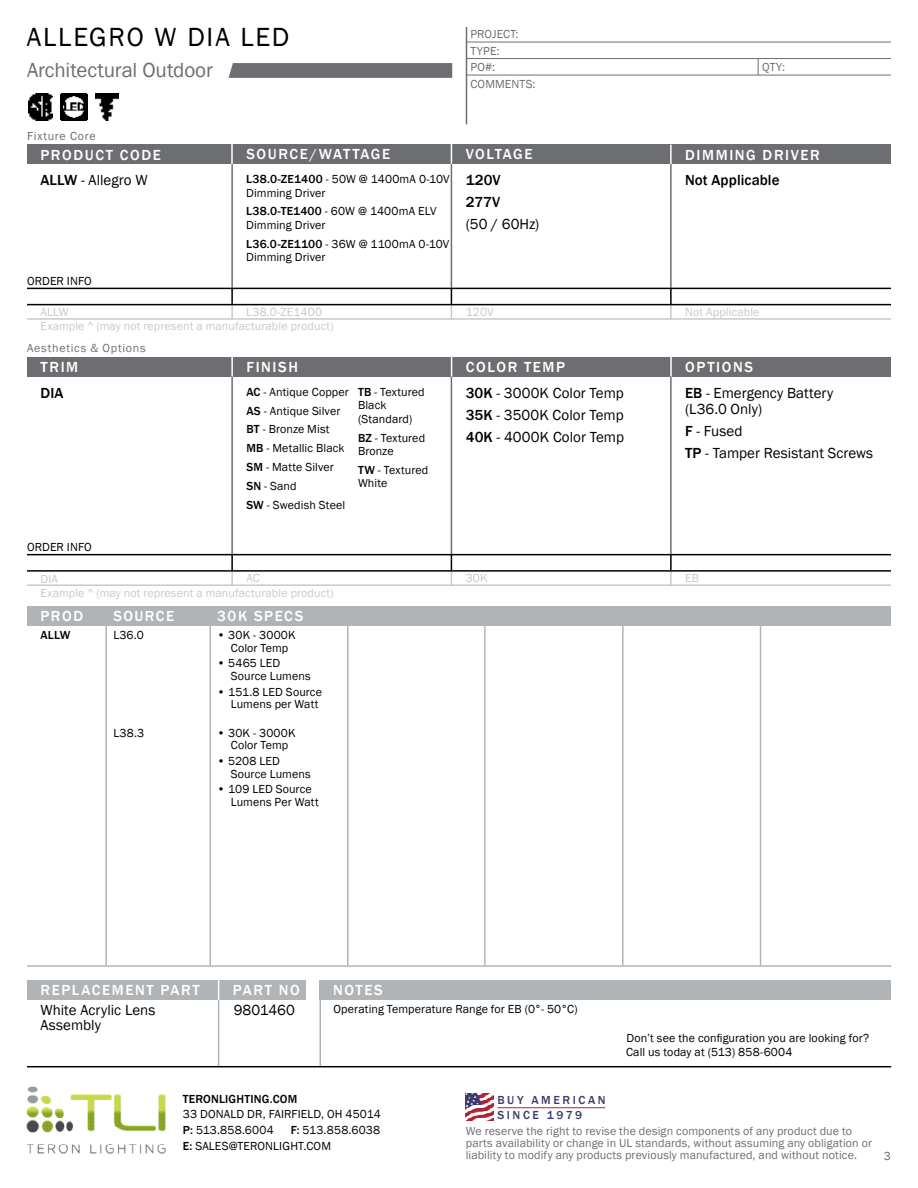
<style>
.page{position:relative;width:918px;height:1188px;background:#fff}
.page>*{position:absolute;margin:0;border:0;box-sizing:border-box;transform-origin:0 0}
.t1{font:27px "Franklin Gothic";letter-spacing:.065em;color:#000}
.t2{font:21px "Franklin Gothic";letter-spacing:-.005em;color:#6d6e71}
.t3{font:15px/21.9px "Franklin Gothic";color:#000}
.t4{font:500 15px "Franklin Gothic";letter-spacing:.105em;color:#fff}
.t5{font:500 15px/21.9px "Franklin Gothic";letter-spacing:.005em;color:#000}
.t6{font:12px/13.5px "Franklin Gothic";letter-spacing:.01em;color:#000}
.t7{font:12px/12px "Franklin Gothic";letter-spacing:.01em;color:#6d6e71}
.t8{font:12px "Franklin Gothic";letter-spacing:.01em;color:#c8c9cb}
.t9{font:500 12px "Franklin Gothic";letter-spacing:.015em;color:#000}
.t10{font:500 12px/15px "Franklin Gothic";letter-spacing:.215em;color:#3d3b6e}
.t11{font:12px "Franklin Gothic";letter-spacing:.065em;color:#6d6e71}
.t12{font:12px "Franklin Gothic";letter-spacing:.06em;color:#6d6e71}
.s1{font-weight:500}
</style>
<div class="page">
<hr style="left:218px;top:997px;width:1px;height:70px;background:#b1b4b6">
<hr style="left:231px;top:370px;width:2px;height:185px;background:#6d6e71">
<hr style="left:670px;top:370px;width:2px;height:185px;background:#6d6e71">
<hr style="left:451px;top:370px;width:1px;height:185px;background:#6d6e71">
<hr style="left:231px;top:158px;width:2px;height:130px;background:#6d6e71">
<hr style="left:670px;top:158px;width:2px;height:130px;background:#6d6e71">
<hr style="left:451px;top:158px;width:1px;height:130px;background:#6d6e71">
<div style="left:27px;top:145px;width:864px;height:19px;background:#6d6e71"></div>
<hr style="left:466px;top:27px;width:1px;height:97px;background:#6d6e71">
<hr style="left:466px;top:42px;width:425px;height:1px;background:#6d6e71">
<hr style="left:466px;top:58px;width:425px;height:1px;background:#6d6e71">
<hr style="left:466px;top:75px;width:425px;height:1px;background:#6d6e71">
<hr style="left:231px;top:141px;width:2px;height:23px;background:#fff">
<svg style="left:670px;top:145px;width:2px;height:19px"></svg>
<svg style="left:451px;top:145px;width:1px;height:19px"></svg>
<div style="left:27px;top:357px;width:864px;height:20px;background:#6d6e71"></div>
<div style="left:27px;top:606px;width:864px;height:20px;background:#b1b4b6"></div>
<hr style="left:231px;top:351px;width:2px;height:26px;background:#fff">
<hr style="left:670px;top:354px;width:2px;height:23px;background:#fff">
<svg style="left:451px;top:357px;width:1px;height:20px"></svg>
<div style="left:27px;top:980px;width:279px;height:20px;background:#b1b4b6"></div>
<div style="left:320px;top:980px;width:571px;height:20px;background:#b1b4b6"></div>
<svg style="left:758px;top:59px;width:1px;height:16px"></svg>
<svg style="left:670px;top:289px;width:2px;height:29px"></svg>
<svg style="left:451px;top:289px;width:1px;height:29px"></svg>
<svg style="left:231px;top:289px;width:2px;height:29px"></svg>
<hr style="left:27px;top:288px;width:864px;height:1px;background:#000">
<hr style="left:27px;top:304px;width:864px;height:1px;background:#000">
<hr style="left:27px;top:318px;width:864px;height:2px;background:#c8c9cb">
<svg style="left:670px;top:555px;width:2px;height:29px"></svg>
<svg style="left:451px;top:555px;width:1px;height:29px"></svg>
<svg style="left:231px;top:555px;width:2px;height:29px"></svg>
<hr style="left:27px;top:554px;width:864px;height:1px;background:#000">
<hr style="left:27px;top:570px;width:864px;height:2px;background:#000">
<hr style="left:27px;top:584px;width:864px;height:2px;background:#c8c9cb">
<hr style="left:105px;top:610px;width:2px;height:355px;background:#b1b4b6">
<hr style="left:622px;top:610px;width:2px;height:355px;background:#b1b4b6">
<hr style="left:760px;top:610px;width:1px;height:355px;background:#b1b4b6">
<hr style="left:210px;top:610px;width:1px;height:355px;background:#b1b4b6">
<hr style="left:347px;top:610px;width:2px;height:355px;background:#b1b4b6">
<hr style="left:484px;top:610px;width:2px;height:355px;background:#b1b4b6">
<hr style="left:27px;top:965px;width:864px;height:2px;background:#b1b4b6">
<svg style="left:218px;top:980px;width:1px;height:20px"></svg>
<hr style="left:320px;top:997px;width:1px;height:70px;background:#b1b4b6">
<svg style="left:229px;top:63px;width:223px;height:15px;background:#6f7073"></svg>
<img style="left:96px;top:93px;width:22px;height:27px">
<img style="left:60px;top:93px;width:27px;height:27px">
<img style="left:28px;top:93px;width:25px;height:27px">
<hr style="left:27px;top:1066px;width:864px;height:1px;background:#000">
<img style="left:26px;top:1086px;width:140px;height:68px">
<img style="left:466px;top:1093px;width:28px;height:28px">
<hr style="left:497px;top:1107px;width:108px;height:1px;background:#b22335">
<h1 class="t1" style="left:27px;top:20px;width:264px">ALLEGRO W DIA LED</h1>
<h2 class="t2" style="left:27px;top:57px;width:187px">Architectural Outdoor</h2>
<p class="t12" style="left:27px;top:129px;width:70px">Fixture Core</p>
<p class="t7" style="left:470px;top:26px;width:50px;line-height:16.4px">PROJECT:<br>TYPE:</p>
<p class="t7" style="left:470px;top:78px;width:67px">COMMENTS:</p>
<p class="t7" style="left:470px;top:61px;width:26px">PO#:</p>
<p class="t7" style="left:762px;top:61px;width:24px">QTY:</p>
<p class="t4" style="left:40px;top:146px;width:122px">PRODUCT CODE</p>
<p class="t4" style="left:246px;top:145px;width:145px">SOURCE/WATTAGE</p>
<p class="t4" style="left:466px;top:145px;width:68px">VOLTAGE</p>
<p class="t4" style="left:685px;top:146px;width:136px">DIMMING DRIVER</p>
<p class="t3" style="left:40px;top:170px;width:109px"><span class="s1">ALLW</span> - Allegro W</p>
<p class="t6" style="left:27px;top:275px;width:66px">ORDER INFO</p>
<p class="t8" style="left:40px;top:305px;width:29px">ALLW</p>
<p class="t6" style="left:246px;top:173px;width:205px"><span class="s1">L38.0-ZE1400</span> - 50W @ 1400mA 0-10V<br>Dimming Driver</p>
<p class="t6" style="left:246px;top:205px;width:192px"><span class="s1">L38.0-TE1400</span> - 60W @ 1400mA ELV<br>Dimming Driver</p>
<p class="t6" style="left:246px;top:237px;width:204px"><span class="s1">L36.0-ZE1100</span> - 36W @ 1100mA 0-10V<br>Dimming Driver</p>
<p class="t8" style="left:246px;top:305px;width:77px">L38.0-ZE1400</p>
<p class="t8" style="left:40px;top:319px;width:295px">Example ^ (may not represent a manufacturable product)</p>
<p class="t11" style="left:27px;top:341px;width:120px">Aesthetics &amp; Options</p>
<p class="t5" style="left:466px;top:169px;width:36px">120V<br>277V</p>
<p class="t3" style="left:466px;top:213px;width:75px">(50 / 60Hz)</p>
<p class="t8" style="left:466px;top:305px;width:29px">120V</p>
<p class="t5" style="left:685px;top:169px;width:96px">Not Applicable</p>
<p class="t8" style="left:685px;top:305px;width:76px">Not Applicable</p>
<p class="t4" style="left:41px;top:358px;width:39px">TRIM</p>
<p class="t4" style="left:247px;top:358px;width:53px">FINISH</p>
<p class="t4" style="left:466px;top:358px;width:101px">COLOR TEMP</p>
<p class="t4" style="left:685px;top:358px;width:69px">OPTIONS</p>
<p class="t5" style="left:40px;top:382px;width:25px">DIA</p>
<p class="t6" style="left:27px;top:540px;width:66px">ORDER INFO</p>
<p class="t6" style="left:246px;top:382px;width:104px;line-height:18.9px"><span class="s1">AC</span> - Antique Copper<br><span class="s1">AS</span> - Antique Silver<br><span class="s1">BT</span> - Bronze Mist<br><span class="s1">MB</span> - Metallic Black<br><span class="s1">SM</span> - Matte Silver<br><span class="s1">SN</span> - Sand<br><span class="s1">SW</span> - Swedish Steel</p>
<p class="t6" style="left:358px;top:385px;width:68px"><span class="s1">TB</span> - Textured<br>Black (Standard)</p>
<p class="t6" style="left:358px;top:431px;width:69px"><span class="s1">BZ</span> - Textured<br>Bronze</p>
<p class="t6" style="left:358px;top:463px;width:72px"><span class="s1">TW</span> - Textured<br>White</p>
<p class="t8" style="left:40px;top:571px;width:19px">DIA</p>
<p class="t8" style="left:246px;top:571px;width:15px">AC</p>
<p class="t8" style="left:40px;top:585px;width:295px">Example ^ (may not represent a manufacturable product)</p>
<p class="t4" style="left:40px;top:606px;width:44px">PROD</p>
<p class="t4" style="left:113px;top:606px;width:62px">SOURCE</p>
<p class="t9" style="left:40px;top:628px;width:31px">ALLW</p>
<p class="t6" style="left:113px;top:629px;width:32px">L36.0</p>
<p class="t6" style="left:113px;top:727px;width:32px">L38.3</p>
<p class="t4" style="left:217px;top:606px;width:88px">30K SPECS</p>
<p class="t6" style="left:217px;top:629px;width:80px;line-height:12.8px;text-align:center">• 30K - 3000K<br>Color Temp</p>
<p class="t6" style="left:231px;top:657px;width:81px;line-height:12.8px;text-indent:-13px">• 5465 LED<br>Source Lumens</p>
<p class="t6" style="left:217px;top:686px;width:106px;line-height:12.8px;text-align:right">• 151.8 LED Source<br>Lumens per Watt</p>
<p class="t6" style="left:217px;top:726px;width:80px;line-height:12.8px;text-align:center">• 30K - 3000K<br>Color Temp</p>
<p class="t6" style="left:231px;top:755px;width:81px;line-height:12.8px;text-indent:-13px">• 5208 LED<br>Source Lumens</p>
<p class="t6" style="left:231px;top:783px;width:90px;line-height:12.8px;text-indent:-13px">• 109 LED Source<br>Lumens Per Watt</p>
<p class="t3" style="left:466px;top:382px;width:160px;text-align:justify"><span class="s1">30K</span> - 3000K Color Temp <span class="s1">35K</span> - 3500K Color Temp <span class="s1">40K</span> - 4000K Color Temp</p>
<p class="t3" style="left:685px;top:385px;width:150px;line-height:16.5px"><span class="s1">EB</span> - Emergency Battery (L36.0 Only)</p>
<p class="t3" style="left:685px;top:420px;width:190px"><span class="s1">F</span> - Fused<br><span class="s1">TP</span> - Tamper Resistant Screws</p>
<p class="t8" style="left:466px;top:571px;width:23px">30K</p>
<p class="t8" style="left:685px;top:571px;width:15px">EB</p>
<p class="t4" style="left:40px;top:981px;width:161px">REPLACEMENT PART</p>
<p class="t4" style="left:233px;top:981px;width:69px">PART NO</p>
<p class="t4" style="left:333px;top:981px;width:51px">NOTES</p>
<p class="t3" style="left:40px;top:1003px;width:116px;line-height:15px">White Acrylic Lens<br>Assembly</p>
<p class="t3" style="left:234px;top:1000px;width:63px">9801460</p>
<p class="t6" style="left:334px;top:1003px;width:246px">Operating Temperature Range for EB (0°- 50°C)</p>
<p class="t6" style="left:626px;top:1032px;width:245px">Don’t see the configuration you are looking for?<br>Call us today at (513) 858-6004</p>
<p class="t9" style="left:183px;top:1091px;width:116px">TERONLIGHTING.COM</p>
<p class="t6" style="left:183px;top:1107px;width:200px;line-height:15.8px">33 DONALD DR, FAIRFIELD, OH 45014<br><span class="s1">P:</span> 513.858.6004</p>
<p class="t10" style="left:497px;top:1093px;width:110px">BUY AMERICAN<br>SINCE 1979</p>
<p class="t6" style="left:183px;top:1123px;width:199px;line-height:15.8px;text-indent:108px"><span class="s1">F:</span> 513.858.6038<br><span class="s1">E:</span> SALES@TERONLIGHT.COM</p>
<p class="t7" style="left:466px;top:1125px;width:408px">We reserve the right to revise the design components of any product due to parts availability or change in UL standards, without assuming any obligation or liability to modify any products previously manufactured, and without notice.</p>
<p class="t7" style="left:884px;top:1150px;width:9px">3</p>
</div>
